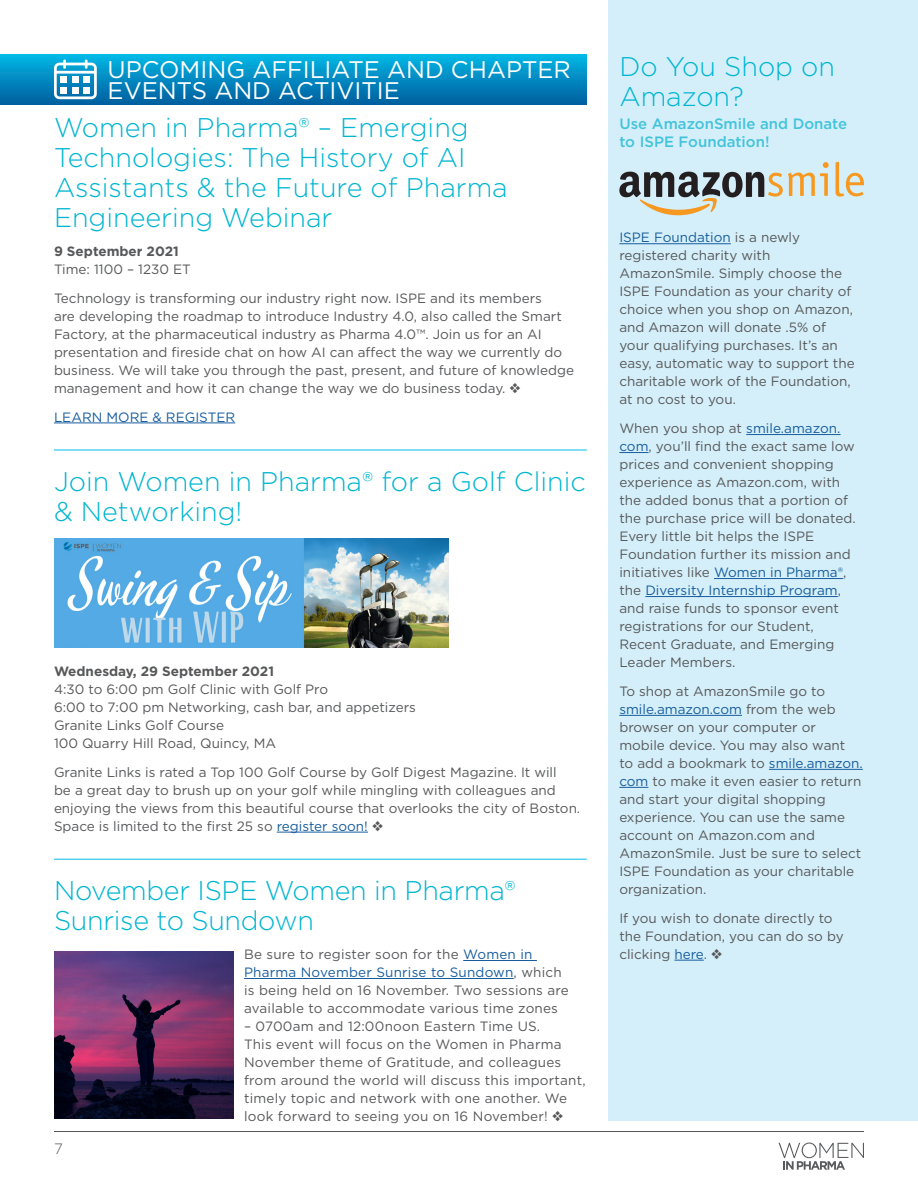
<style>
.page{position:relative;width:918px;height:1188px;background:#fff}
.page>*{position:absolute;margin:0;border:0;box-sizing:border-box;transform-origin:0 0}
.t1{font:300 27px/30px "Gotham";color:#00b5d1}
.t2{font:24px/21px "Gotham";color:#fff}
.t3{font:500 15px/18px "Gotham";color:#43c3da}
.t4{font:300 15px "Gotham";color:#57585a}
.t5{font:13.5px/18px "Gotham";color:#57585a}
.t6{font:700 13.5px "Gotham";color:#57585a}
.t7{font:13.5px "Gotham";color:#175d9e}
.s1{color:#175d9e}
</style>
<div class="page">
<hr style="left:54px;top:1131px;width:810px;height:1px;background:#57585a">
<svg style="left:779px;top:1143px;width:85px;height:27px"></svg>
<hr style="left:54px;top:423px;width:181px;height:1px;background:#175d9e">
<hr style="left:54px;top:450px;width:533px;height:1px;background:#02bce8">
<hr style="left:277px;top:832px;width:91px;height:1px;background:#175d9e">
<hr style="left:54px;top:859px;width:533px;height:1px;background:#02bce8">
<hr style="left:463px;top:960px;width:74px;height:1px;background:#175d9e">
<hr style="left:244px;top:978px;width:270px;height:1px;background:#175d9e">
<img style="left:54px;top:538px;width:395px;height:109px">
<div style="left:0;top:54px;width:587px;height:51px;background:linear-gradient(to bottom,#01b8e6,#005d9d)"></div>
<svg style="left:54px;top:59px;width:43px;height:40px"></svg>
<div style="left:72px;top:87px;width:7px;height:6px;background:#fff"></div>
<div style="left:608px;top:0;width:310px;height:1120px;background:#d4eff9"></div>
<hr style="left:619px;top:243px;width:112px;height:1px;background:#175d9e">
<hr style="left:746px;top:434px;width:95px;height:1px;background:#175d9e">
<hr style="left:619px;top:452px;width:30px;height:1px;background:#175d9e">
<hr style="left:714px;top:578px;width:129px;height:1px;background:#175d9e">
<hr style="left:645px;top:596px;width:193px;height:1px;background:#175d9e">
<hr style="left:619px;top:715px;width:123px;height:1px;background:#175d9e">
<hr style="left:769px;top:769px;width:94px;height:1px;background:#175d9e">
<svg style="left:619px;top:787px;width:29px;height:1px"></svg>
<hr style="left:674px;top:960px;width:30px;height:1px;background:#175d9e">
<svg style="left:836px;top:162px;width:28px;height:35px"></svg>
<svg style="left:619px;top:162px;width:210px;height:53px"></svg>
<img style="left:54px;top:951px;width:179px;height:168px">
<h2 class="t2" style="left:108px;top:59px;width:465px">UPCOMING AFFILIATE AND CHAPTER<br>EVENTS AND ACTIVITIE</h2>
<h1 class="t1" style="left:619px;top:50px;width:217px">Do You Shop on<br>Amazon?</h1>
<p class="t3" style="left:619px;top:115px;width:229px">Use AmazonSmile and Donate to ISPE Foundation!</p>
<h1 class="t1" style="left:54px;top:112px;width:455px">Women in Pharma® – Emerging<br>Technologies: The History of AI<br>Assistants &amp; the Future of Pharma<br>Engineering Webinar</h1>
<p class="t6" style="left:54px;top:242px;width:126px">9 September 2021</p>
<p class="t5" style="left:54px;top:254px;width:489px;line-height:28.8px">Time: 1100 – 1230 ET<br>Technology is transforming our industry right now. ISPE and its members</p>
<p class="t5" style="left:54px;top:307px;width:522px">are developing the roadmap to introduce Industry 4.0, also called the Smart Factory, at the pharmaceutical industry as Pharma 4.0™. Join us for an AI presentation and fireside chat on how AI can affect the way we currently do business. We will take you through the past, present, and future of knowledge management and how it can change the way we do business today. ❖</p>
<p class="t7" style="left:54px;top:408px;width:183px">LEARN MORE &amp; REGISTER</p>
<p class="t5" style="left:619px;top:228px;width:237px"><span class="s1">ISPE Foundation</span> is a newly registered charity with<br>AmazonSmile. Simply choose the<br>ISPE Foundation as your charity of choice when you shop on Amazon, and Amazon will donate .5% of your qualifying purchases. It’s an easy, automatic way to support the charitable work of the Foundation, at no cost to you.</p>
<p class="t5" style="left:619px;top:419px;width:238px">When you shop at <span class="s1">smile.amazon. com</span>, you’ll find the exact same low prices and convenient shopping experience as Amazon.com, with the added bonus that a portion of the purchase price will be donated.<br>Every little bit helps the ISPE<br>Foundation further its mission and initiatives like <span class="s1">Women in Pharma®</span>, the <span class="s1">Diversity Internship Program</span>, and raise funds to sponsor event registrations for our Student,<br>Recent Graduate, and Emerging<br>Leader Members.</p>
<p class="t5" style="left:619px;top:682px;width:245px">To shop at AmazonSmile go to <span class="s1">smile.amazon.com</span> from the web browser on your computer or mobile device. You may also want<br>to add a bookmark to <span class="s1">smile.amazon. com</span> to make it even easier to return and start your digital shopping experience. You can use the same account on Amazon.com and<br>AmazonSmile. Just be sure to select<br>ISPE Foundation as your charitable organization.</p>
<p class="t5" style="left:619px;top:909px;width:226px">If you wish to donate directly to the Foundation, you can do so by clicking <span class="s1">here</span>. ❖</p>
<h1 class="t1" style="left:54px;top:466px;width:533px">Join Women in Pharma® for a Golf Clinic &amp; Networking!</h1>
<p class="t6" style="left:54px;top:662px;width:222px">Wednesday, 29 September 2021</p>
<p class="t5" style="left:54px;top:680px;width:364px">4:30 to 6:00 pm Golf Clinic with Golf Pro<br>6:00 to 7:00 pm Networking, cash bar, and appetizers Granite Links Golf Course<br>100 Quarry Hill Road, Quincy, MA</p>
<p class="t5" style="left:54px;top:763px;width:528px">Granite Links is rated a Top 100 Golf Course by Golf Digest Magazine. It will<br>be a great day to brush up on your golf while mingling with colleagues and enjoying the views from this beautiful course that overlooks the city of Boston.<br>Space is limited to the first 25 so <span class="s1">register soon!</span> ❖</p>
<h1 class="t1" style="left:54px;top:875px;width:463px">November ISPE Women in Pharma®<br>Sunrise to Sundown</h1>
<p class="t5" style="left:244px;top:945px;width:326px">Be sure to register soon for the <span class="s1">Women in Pharma November Sunrise to Sundown</span>, which is being held on 16 November. Two sessions are available to accommodate various time zones</p>
<p class="t5" style="left:244px;top:1017px;width:343px">– 0700am and 12:00noon Eastern Time US.<br>This event will focus on the Women in Pharma November theme of Gratitude, and colleagues from around the world will discuss this important, timely topic and network with one another. We look forward to seeing you on 16 November! ❖</p>
<p class="t4" style="left:54px;top:1140px;width:10px">7</p>
</div>
